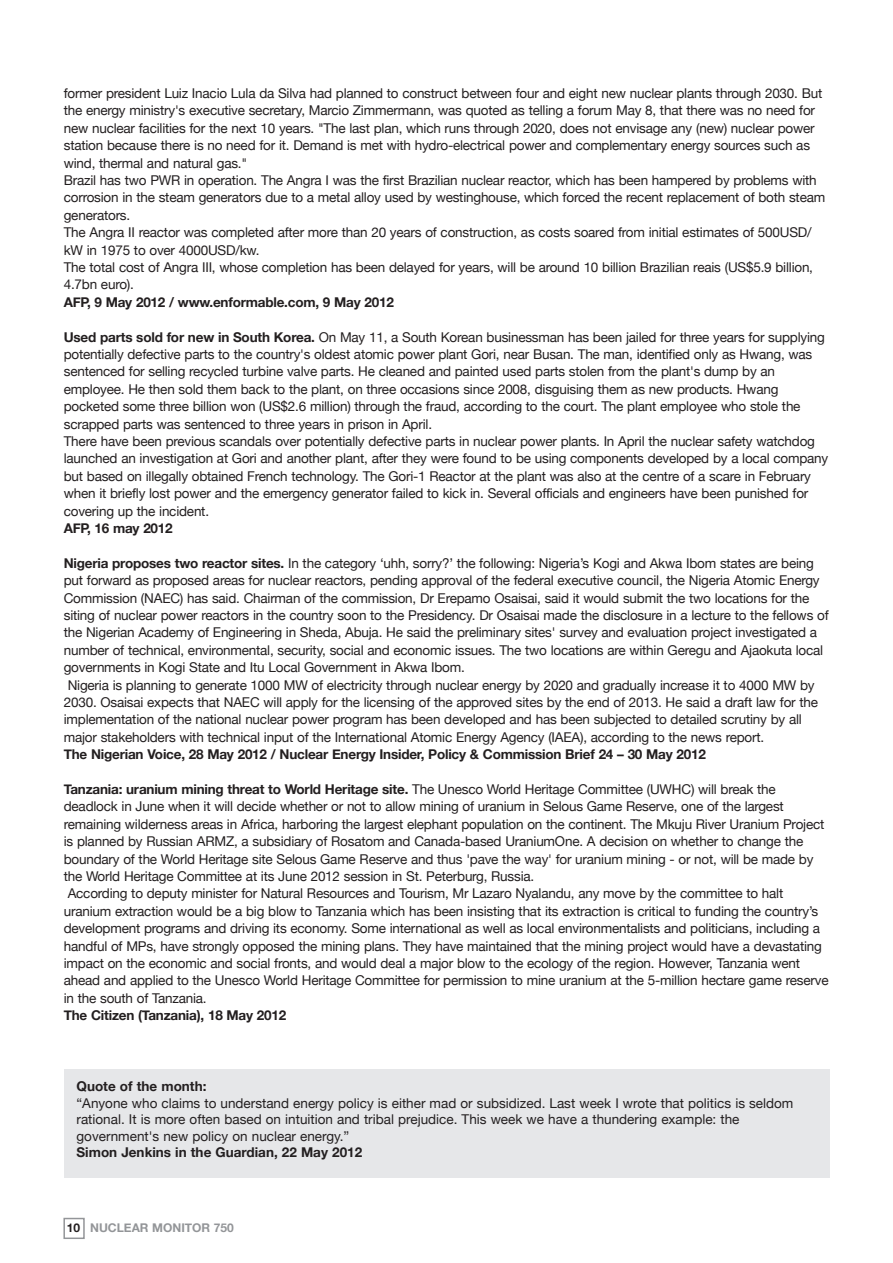
<style>
.page{position:relative;width:893px;height:1263px;background:#fff}
.page>*{position:absolute;margin:0;border:0;box-sizing:border-box;transform-origin:0 0}
.t1{font:13.5px/17.4px "Helvetica Neue";letter-spacing:-.015em;color:#231f20}
.t2{font:700 13.5px "Helvetica Neue";letter-spacing:-.015em;color:#231f20}
.t3{font:700 12px "Helvetica Neue";color:#939598}
.s1{font-weight:700}
.s2{color:#231f20}
</style>
<div class="page">
<div style="left:63px;top:1218px;width:22px;height:21px;border:2px solid #939598"></div>
<div style="left:64px;top:1069px;width:765px;height:109px;background:#e6e7e9"></div>
<p class="t1" style="left:64px;top:84px;width:763px">former president Luiz Inacio Lula da Silva had planned to construct between four and eight new nuclear plants through 2030. But the energy ministry's executive secretary, Marcio Zimmermann, was quoted as telling a forum May 8, that there was no need for new nuclear facilities for the next 10 years. "The last plan, which runs through 2020, does not envisage any (new) nuclear power station because there is no need for it. Demand is met with hydro-electrical power and complementary energy sources such as wind, thermal and natural gas."<br>Brazil has two PWR in operation. The Angra I was the first Brazilian nuclear reactor, which has been hampered by problems with corrosion in the steam generators due to a metal alloy used by westinghouse, which forced the recent replacement of both steam generators.<br>The Angra II reactor was completed after more than 20 years of construction, as costs soared from initial estimates of 500USD/ kW in 1975 to over 4000USD/kw.<br>The total cost of Angra III, whose completion has been delayed for years, will be around 10 billion Brazilian reais (US$5.9 billion, 4.7bn euro).</p>
<p class="t2" style="left:64px;top:294px;width:332px">AFP, 9 May 2012 / www.enformable.com, 9 May 2012</p>
<p class="t1" style="left:64px;top:328px;width:766px"><span class="s1">Used parts sold for new in South Korea.</span> On May 11, a South Korean businessman has been jailed for three years for supplying potentially defective parts to the country's oldest atomic power plant Gori, near Busan. The man, identified only as Hwang, was sentenced for selling recycled turbine valve parts. He cleaned and painted used parts stolen from the plant's dump by an employee. He then sold them back to the plant, on three occasions since 2008, disguising them as new products. Hwang pocketed some three billion won (US$2.6 million) through the fraud, according to the court. The plant employee who stole the scrapped parts was sentenced to three years in prison in April.<br>There have been previous scandals over potentially defective parts in nuclear power plants. In April the nuclear safety watchdog launched an investigation at Gori and another plant, after they were found to be using components developed by a local company but based on illegally obtained French technology. The Gori-1 Reactor at the plant was also at the centre of a scare in February when it briefly lost power and the emergency generator failed to kick in. Several officials and engineers have been punished for covering up the incident.</p>
<p class="t2" style="left:64px;top:520px;width:110px">AFP, 16 may 2012</p>
<p class="t1" style="left:64px;top:554px;width:766px"><span class="s1">Nigeria proposes two reactor sites.</span> In the category ‘uhh, sorry?’ the following: Nigeria’s Kogi and Akwa Ibom states are being put forward as proposed areas for nuclear reactors, pending approval of the federal executive council, the Nigeria Atomic Energy Commission (NAEC) has said. Chairman of the commission, Dr Erepamo Osaisai, said it would submit the two locations for the siting of nuclear power reactors in the country soon to the Presidency. Dr Osaisai made the disclosure in a lecture to the fellows of the Nigerian Academy of Engineering in Sheda, Abuja. He said the preliminary sites' survey and evaluation project investigated a number of technical, environmental, security, social and economic issues. The two locations are within Geregu and Ajaokuta local governments in Kogi State and Itu Local Government in Akwa Ibom.<br>Nigeria is planning to generate 1000 MW of electricity through nuclear energy by 2020 and gradually increase it to 4000 MW by 2030. Osaisai expects that NAEC will apply for the licensing of the approved sites by the end of 2013. He said a draft law for the implementation of the national nuclear power program has been developed and has been subjected to detailed scrutiny by all major stakeholders with technical input of the International Atomic Energy Agency (IAEA), according to the news report.</p>
<p class="t2" style="left:64px;top:746px;width:644px">The Nigerian Voice, 28 May 2012 / Nuclear Energy Insider, Policy &amp; Commission Brief 24 – 30 May 2012</p>
<p class="t1" style="left:64px;top:780px;width:766px"><span class="s1">Tanzania: uranium mining threat to World Heritage site.</span> The Unesco World Heritage Committee (UWHC) will break the deadlock in June when it will decide whether or not to allow mining of uranium in Selous Game Reserve, one of the largest remaining wilderness areas in Africa, harboring the largest elephant population on the continent. The Mkuju River Uranium Project is planned by Russian ARMZ, a subsidiary of Rosatom and Canada-based UraniumOne. A decision on whether to change the boundary of the World Heritage site Selous Game Reserve and thus 'pave the way' for uranium mining - or not, will be made by the World Heritage Committee at its June 2012 session in St. Peterburg, Russia.<br>According to deputy minister for Natural Resources and Tourism, Mr Lazaro Nyalandu, any move by the committee to halt uranium extraction would be a big blow to Tanzania which has been insisting that its extraction is critical to funding the country’s development programs and driving its economy. Some international as well as local environmentalists and politicians, including a handful of MPs, have strongly opposed the mining plans. They have maintained that the mining project would have a devastating impact on the economic and social fronts, and would deal a major blow to the ecology of the region. However, Tanzania went ahead and applied to the Unesco World Heritage Committee for permission to mine uranium at the 5-million hectare game reserve in the south of Tanzania.</p>
<p class="t2" style="left:64px;top:1007px;width:224px">The Citizen (Tanzania), 18 May 2012</p>
<p class="t2" style="left:77px;top:1078px;width:131px">Quote of the month:</p>
<p class="t1" style="left:77px;top:1094px;width:718px;line-height:16.5px">“Anyone who claims to understand energy policy is either mad or subsidized. Last week I wrote that politics is seldom rational. It is more often based on intuition and tribal prejudice. This week we have a thundering example: the government's new policy on nuclear energy.”</p>
<p class="t2" style="left:77px;top:1144px;width:287px">Simon Jenkins in the Guardian, 22 May 2012</p>
<p class="t3" style="left:67px;top:1220px;width:169px"><span class="s2">10</span> Nuclear Monitor 750</p>
</div>
